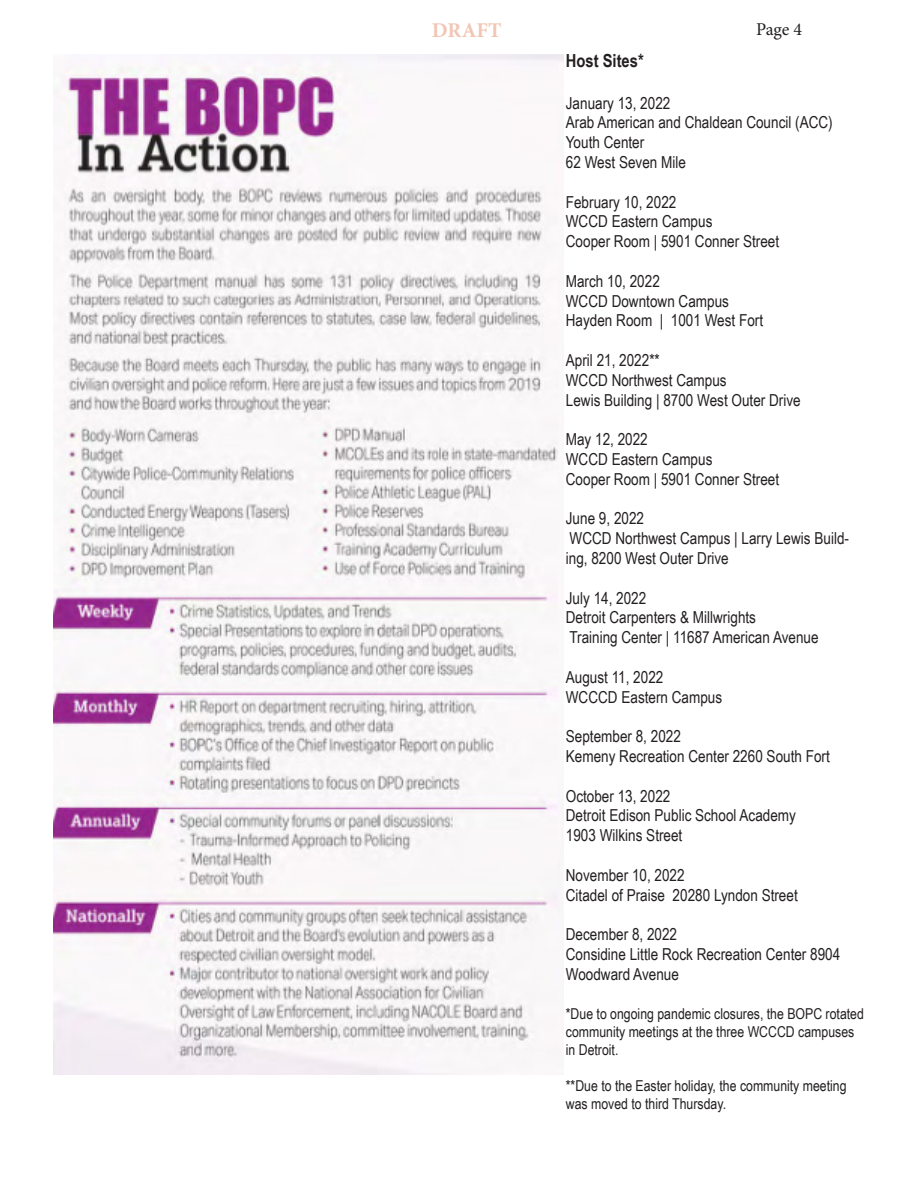
<style>
.page{position:relative;width:918px;height:1188px;background:#fff}
.page>*{position:absolute;margin:0;border:0;box-sizing:border-box;transform-origin:0 0}
.t1{font:700 21px "Minion Pro";color:#f2c5b4}
.t2{font:700 18px "Arial Narrow";color:#231f20}
.t3{font:18px "Minion Pro";color:#231f20}
.t4{font:16.5px/19.8px "Arial Narrow";color:#231f20}
.t5{font:15px/18px "Arial Narrow";color:#231f20}
</style>
<div class="page">
<img style="left:54px;top:54px;width:510px;height:1020px">
<p class="t1" style="left:432px;top:15px;width:71px">DRAFT</p>
<p class="t3" style="left:756px;top:17px;width:48px">Page 4</p>
<p class="t2" style="left:566px;top:47px;width:79px">Host Sites*</p>
<p class="t4" style="left:566px;top:92px;width:106px">January 13, 2022</p>
<p class="t4" style="left:566px;top:112px;width:268px">Arab American and Chaldean Council (ACC)<br>Youth Center</p>
<p class="t4" style="left:566px;top:152px;width:122px">62 West Seven Mile</p>
<p class="t4" style="left:566px;top:191px;width:112px">February 10, 2022</p>
<p class="t4" style="left:566px;top:211px;width:148px">WCCD Eastern Campus</p>
<p class="t4" style="left:566px;top:231px;width:215px">Cooper Room | 5901 Conner Street</p>
<p class="t4" style="left:566px;top:270px;width:96px">March 10, 2022</p>
<p class="t4" style="left:566px;top:290px;width:165px">WCCD Downtown Campus</p>
<p class="t4" style="left:566px;top:310px;width:199px">Hayden Room | 1001 West Fort</p>
<p class="t4" style="left:566px;top:350px;width:96px">April 21, 2022**</p>
<p class="t4" style="left:566px;top:369px;width:162px">WCCD Northwest Campus</p>
<p class="t4" style="left:566px;top:389px;width:236px">Lewis Building | 8700 West Outer Drive</p>
<p class="t4" style="left:566px;top:429px;width:83px">May 12, 2022</p>
<p class="t4" style="left:566px;top:449px;width:148px">WCCD Eastern Campus</p>
<p class="t4" style="left:566px;top:468px;width:215px">Cooper Room | 5901 Conner Street</p>
<p class="t4" style="left:566px;top:508px;width:80px">June 9, 2022</p>
<p class="t4" style="left:566px;top:528px;width:285px">WCCD Northwest Campus | Larry Lewis Build&shy;ing, 8200 West Outer Drive</p>
<p class="t4" style="left:566px;top:587px;width:82px">July 14, 2022</p>
<p class="t4" style="left:566px;top:607px;width:192px">Detroit Carpenters &amp; Millwrights</p>
<p class="t4" style="left:569px;top:627px;width:251px">Training Center | 11687 American Avenue</p>
<p class="t4" style="left:566px;top:666px;width:99px">August 11, 2022</p>
<p class="t4" style="left:566px;top:686px;width:158px">WCCCD Eastern Campus</p>
<p class="t4" style="left:566px;top:726px;width:117px">September 8, 2022</p>
<p class="t4" style="left:566px;top:746px;width:265px">Kemeny Recreation Center 2260 South Fort</p>
<p class="t4" style="left:566px;top:785px;width:106px">October 13, 2022</p>
<p class="t4" style="left:566px;top:805px;width:232px">Detroit Edison Public School Academy</p>
<p class="t4" style="left:566px;top:825px;width:118px">1903 Wilkins Street</p>
<p class="t4" style="left:566px;top:864px;width:120px">November 10, 2022</p>
<p class="t4" style="left:566px;top:884px;width:233px">Citadel of Praise 20280 Lyndon Street</p>
<p class="t4" style="left:566px;top:924px;width:113px">December 8, 2022</p>
<p class="t4" style="left:566px;top:944px;width:276px">Considine Little Rock Recreation Center 8904<br>Woodward Avenue</p>
<p class="t5" style="left:566px;top:1004px;width:300px">*Due to ongoing pandemic closures, the BOPC rotated community meetings at the three WCCCD campuses in Detroit.</p>
<p class="t5" style="left:566px;top:1076px;width:282px">**Due to the Easter holiday, the community meeting was moved to third Thursday.</p>
</div>
